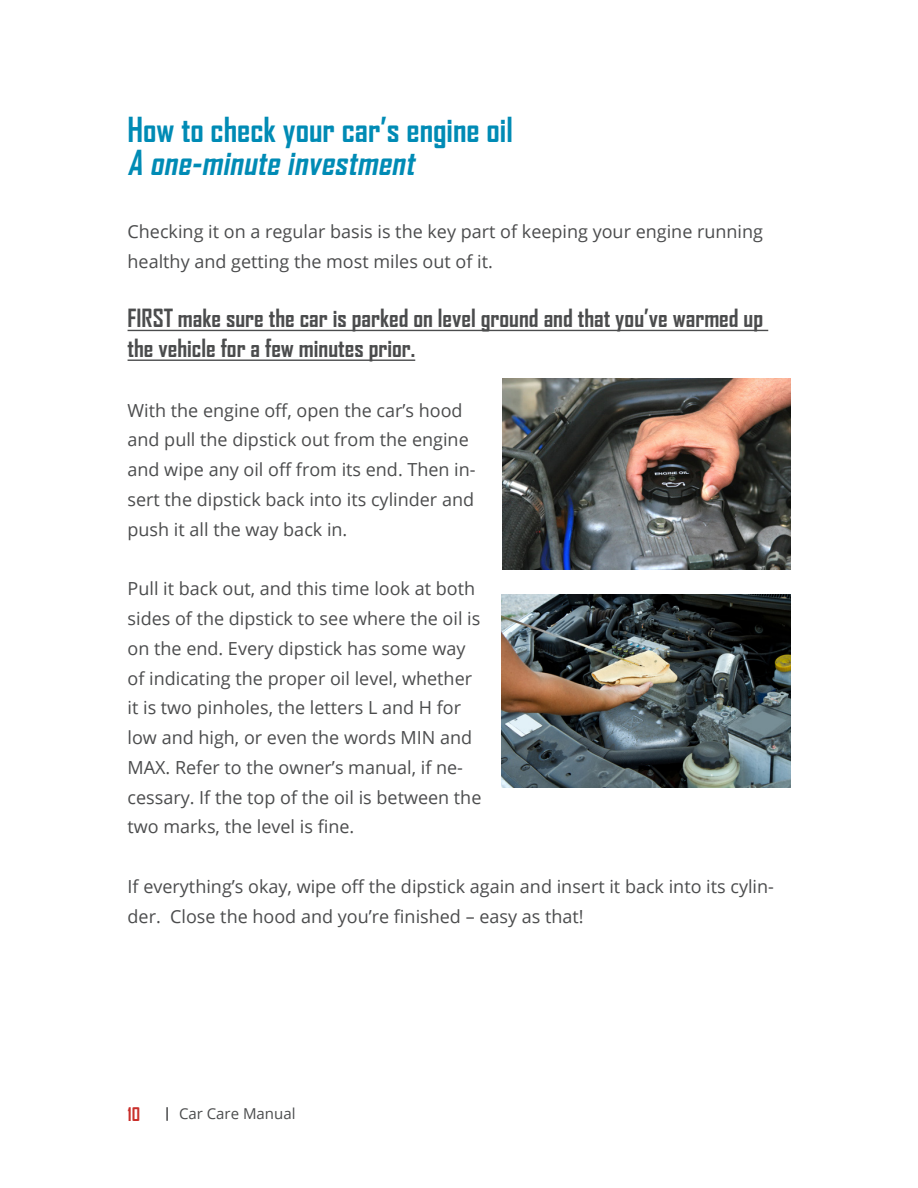
<style>
.page{position:relative;width:918px;height:1188px;background:#fff}
.page>*{position:absolute;margin:0;border:0;box-sizing:border-box;transform-origin:0 0}
.Title_18{font:700 33px "Agency FB";color:#008bb5}
.Title_18-2{font:italic 700 33px "Agency FB";color:#008bb5}
.Text_12{font:700 24px/29.7px "Agency FB";color:#4b4c4d}
.Text_12-2{font:18px/29.7px "Open Sans";color:#4b4c4d}
.Page_number{font:700 18px "Agency FB";color:#c92f2b}
.t1{font:15px "Open Sans";color:#4b4c4d}
</style>
<div class="page">
<svg style="left:166px;top:1107px;width:2px;height:14px"></svg>
<hr style="left:128px;top:330px;width:640px;height:1px;background:#4b4c4d">
<hr style="left:128px;top:360px;width:287px;height:1px;background:#4b4c4d">
<img style="left:502px;top:378px;width:288px;height:192px">
<img style="left:501px;top:594px;width:289px;height:193px">
<p class="Title_18" style="left:128px;top:109px;width:387px">How to check your car’s engine oil</p>
<p class="Title_18-2" style="left:128px;top:142px;width:295px">A one-minute investment</p>
<p class="Text_12-2" style="left:128px;top:216px;width:637px">Checking it on a regular basis is the key part of keeping your engine running healthy and getting the most miles out of it.</p>
<p class="Text_12" style="left:128px;top:303px;width:637px">FIRST make sure the car is parked on level ground and that you’ve warmed up the vehicle for a few minutes prior.</p>
<p class="Text_12-2" style="left:128px;top:395px;width:350px">With the engine off, open the car’s hood and pull the dipstick out from the engine and wipe any oil off from its end. Then in&shy;sert the dipstick back into its cylinder and push it all the way back in.</p>
<p class="Text_12-2" style="left:128px;top:573px;width:355px">Pull it back out, and this time look at both sides of the dipstick to see where the oil is on the end. Every dipstick has some way of indicating the proper oil level, whether it is two pinholes, the letters L and H for low and high, or even the words MIN and MAX. Refer to the owner’s manual, if ne&shy;cessary. If the top of the oil is between the two marks, the level is fine.</p>
<p class="Text_12-2" style="left:128px;top:871px;width:648px">If everything’s okay, wipe off the dipstick again and insert it back into its cylin&shy;der. Close the hood and you’re finished – easy as that!</p>
<p class="Page_number" style="left:128px;top:1103px;width:14px">10</p>
<p class="t1" style="left:179px;top:1103px;width:118px">Car Care Manual</p>
</div>
